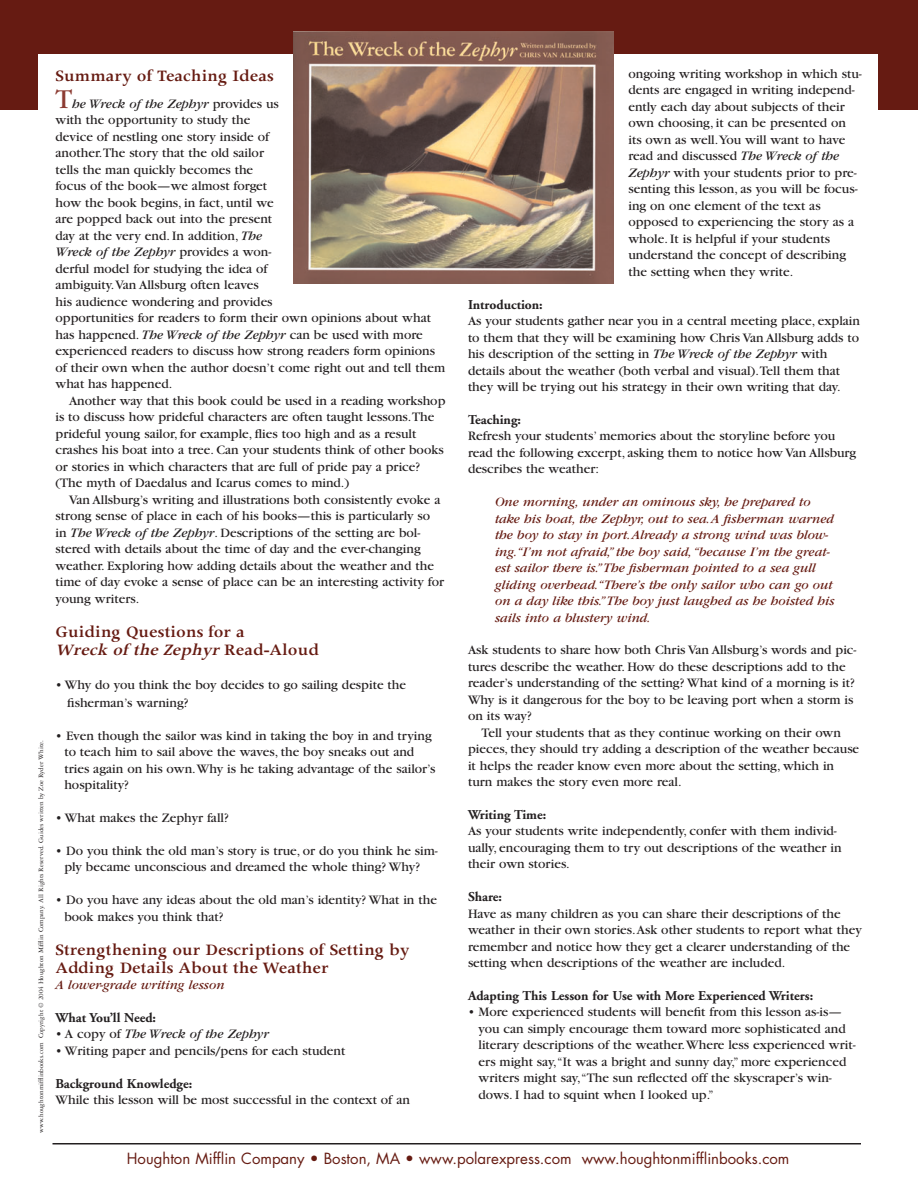
<style>
.page{position:relative;width:918px;height:1188px;background:#fff}
.page>*{position:absolute;margin:0;border:0;box-sizing:border-box;transform-origin:0 0}
.t1{font:600 18px/18px "Apollo";color:#661b12}
.t2{font:15px "Futura";color:#661b12}
.t3{font:13.5px/16.5px "Garamond";color:#231f20}
.t4{font:italic 13.5px/16.5px "Garamond";color:#661b12}
.t5{font:700 13.5px "Adobe Garamond";color:#231f20}
.t6{font:italic 13.5px "Garamond";color:#231f20}
.t7{font:7.2px "Garamond Three";color:#231f20}
.s1{font-size:28.5px;color:#8c3b32}
.s2{font-style:italic}
.s3{font-style:normal}
</style>
<div class="page">
<div style="left:1px;top:0;width:917px;height:110px;background:#661b12"></div>
<div style="left:38px;top:54px;width:840px;height:97px;background:#fff"></div>
<img style="left:294px;top:31px;width:319px;height:253px">
<hr style="left:0;top:0;width:2px;height:110px;background:#661b12">
<hr style="left:52px;top:1143px;width:809px;height:1px;background:#231f20">
<p class="t7" style="left:38px;top:1133px;width:394px;rotate:-90deg">www.houghtonmifflinbooks.com Copyright © 2004 Houghton Mifflin Company. All Rights Reserved. Guides written by Zoe Ryder White.</p>
<h1 class="t1" style="left:56px;top:68px;width:220px">Summary of Teaching Ideas</h1>
<p class="t3" style="left:55px;top:97px;width:391px"><span class="s1">T</span><span class="s2">he Wreck of the Zephyr</span> provides us<br>with the opportunity to study the<br>device of nestling one story inside of<br>another.The story that the old sailor<br>tells the man quickly becomes the<br>focus of the book—we almost forget<br>how the book begins, in fact, until we<br>are popped back out into the present<br>day at the very end. In addition, <span class="s2">The<br>Wreck of the Zephyr</span> provides a won-<br>derful model for studying the idea of<br>ambiguity.Van Allsburg often leaves<br>his audience wondering and provides<br>opportunities for readers to form their own opinions about what has happened. <span class="s2">The Wreck of the Zephyr</span> can be used with more experienced readers to discuss how strong readers form opinions of their own when the author doesn’t come right out and tell them what has happened.</p>
<p class="t3" style="left:56px;top:394px;width:392px;text-indent:14px">Another way that this book could be used in a reading workshop is to discuss how prideful characters are often taught lessons.The prideful young sailor, for example, flies too high and as a result crashes his boat into a tree. Can your students think of other books or stories in which characters that are full of pride pay a price? (The myth of Daedalus and Icarus comes to mind.)</p>
<p class="t3" style="left:56px;top:493px;width:390px;text-indent:14px">Van Allsburg’s writing and illustrations both consistently evoke a strong sense of place in each of his books—this is particularly so in <span class="s2">The Wreck of the Zephyr</span>. Descriptions of the setting are bol&shy;stered with details about the time of day and the ever-changing weather. Exploring how adding details about the weather and the time of day evoke a sense of place can be an interesting activity for young writers.</p>
<h1 class="t1" style="left:56px;top:625px;width:265px">Guiding Questions for a<br><span class="s2">Wreck of the Zephyr</span> R e a d - A l o u d</h1>
<p class="t3" style="left:67px;top:677px;width:340px;line-height:18px;text-indent:-12px">• Why do you think the boy decides to go sailing despite the fisherman’s warning?</p>
<p class="t3" style="left:64px;top:729px;width:373px;text-indent:-9px">• Even though the sailor was kind in taking the boy in and trying to teach him to sail above the waves, the boy sneaks out and tries again on his own.Why is he taking advantage of the sailor’s hospitality?</p>
<p class="t3" style="left:56px;top:811px;width:175px">• What makes the Zephyr fall?</p>
<p class="t3" style="left:64px;top:844px;width:375px;text-indent:-9px">• Do you think the old man’s story is true, or do you think he sim&shy;ply became unconscious and dreamed the whole thing? Why?</p>
<p class="t3" style="left:64px;top:893px;width:374px;text-indent:-9px">• Do you have any ideas about the old man’s identity? What in the book makes you think that?</p>
<h1 class="t1" style="left:56px;top:942px;width:355px">Strengthening our Descriptions of Setting by<br>Adding Details About the Weather</h1>
<p class="t4" style="left:56px;top:978px;width:171px">A lower-grade writing lesson</p>
<p class="t5" style="left:56px;top:1012px;width:102px">What You’ll Need:</p>
<p class="t6" style="left:56px;top:1030px;width:215px"><span class="s3">• A copy of</span> The Wreck of the Zephyr</p>
<p class="t3" style="left:56px;top:1044px;width:291px">• Writing paper and pencils/pens for each student</p>
<p class="t5" style="left:56px;top:1078px;width:138px">Background Knowledge:</p>
<p class="t3" style="left:56px;top:1093px;width:356px">While this lesson will be most successful in the context of an</p>
<p class="t3" style="left:628px;top:67px;width:235px">ongoing writing workshop in which stu&shy;dents are engaged in writing independ&shy;ently each day about subjects of their own choosing, it can be presented on its own as well.You will want to have read and discussed <span class="s2">The Wreck of the Zephyr</span> with your students prior to pre&shy;senting this lesson, as you will be focus&shy;ing on one element of the text as opposed to experiencing the story as a whole. It is helpful if your students understand the concept of describing the setting when they write.</p>
<p class="t5" style="left:468px;top:299px;width:76px">Introduction:</p>
<p class="t3" style="left:468px;top:314px;width:394px">As your students gather near you in a central meeting place, explain to them that they will be examining how Chris Van Allsburg adds to his description of the setting in <span class="s2">The Wreck of the Zephyr</span> with details about the weather (both verbal and visual).Tell them that they will be trying out his strategy in their own writing that day.</p>
<p class="t5" style="left:468px;top:414px;width:54px">Teaching:</p>
<p class="t3" style="left:468px;top:429px;width:390px">Refresh your students’ memories about the storyline before you read the following excerpt, asking them to notice how Van Allsburg describes the weather:</p>
<p class="t4" style="left:495px;top:495px;width:341px">One morning, under an ominous sky, he prepared to take his boat, the Zephyr, out to sea.A fisherman warned the boy to stay in port.Already a strong wind was blow&shy;ing.“I’m not afraid,” the boy said, “because I’m the great&shy;est sailor there is.”The fisherman pointed to a sea gull gliding overhead.“There’s the only sailor who can go out on a day like this.”The boy just laughed as he hoisted his sails into a blustery wind.</p>
<p class="t3" style="left:468px;top:643px;width:390px">Ask students to share how both Chris Van Allsburg’s words and pic&shy;tures describe the weather. How do these descriptions add to the reader’s understanding of the setting? What kind of a morning is it?<br>Why is it dangerous for the boy to be leaving port when a storm is on its way?</p>
<p class="t3" style="left:468px;top:725px;width:393px;text-indent:14px">Tell your students that as they continue working on their own pieces, they should try adding a description of the weather because it helps the reader know even more about the setting, which in turn makes the story even more real.</p>
<p class="t5" style="left:468px;top:809px;width:80px">Writing Time:</p>
<p class="t3" style="left:468px;top:824px;width:375px">As your students write independently, confer with them individ&shy;ually, encouraging them to try out descriptions of the weather in their own stories.</p>
<p class="t5" style="left:468px;top:891px;width:35px">Share:</p>
<p class="t3" style="left:468px;top:906px;width:396px">Have as many children as you can share their descriptions of the weather in their own stories.Ask other students to report what they remember and notice how they get a clearer understanding of the setting when descriptions of the weather are included.</p>
<p class="t5" style="left:468px;top:990px;width:347px">Adapting This Lesson for Use with More Experienced Writers:</p>
<p class="t3" style="left:479px;top:1005px;width:379px;text-indent:-11px">• More experienced students will benefit from this lesson as-is— you can simply encourage them toward more sophisticated and literary descriptions of the weather.Where less experienced writ&shy;ers might say,“It was a bright and sunny day,” more experienced writers might say,“The sun reflected off the skyscraper’s win&shy;dows. I had to squint when I looked up.”</p>
<p class="t2" style="left:127px;top:1151px;width:664px">Houghton Mifflin Company • Boston, MA • www.polarexpress.com www.houghtonmifflinbooks.com</p>
</div>
